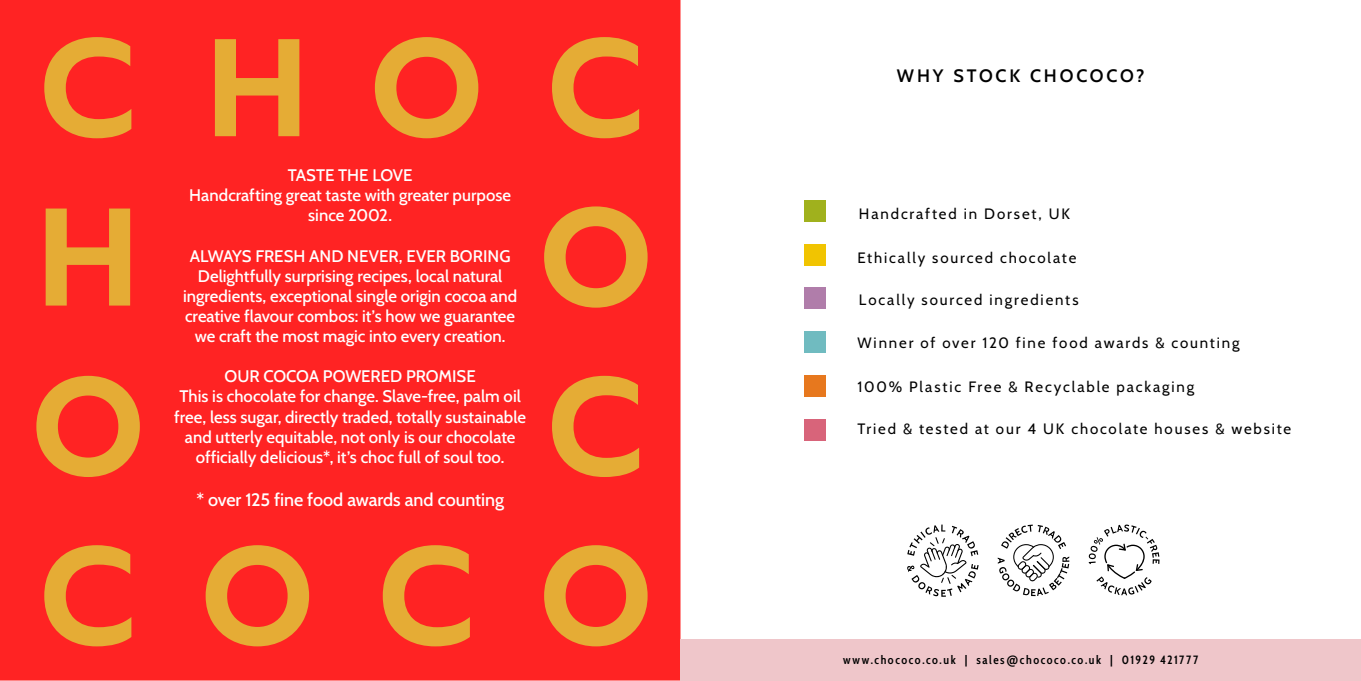
<style>
.page{position:relative;width:1361px;height:681px;background:#fff}
.page>*{position:absolute;margin:0;border:0;box-sizing:border-box;transform-origin:0 0}
.t1{font:500 18px "Cabin";letter-spacing:-.005em;color:#fff}
.t2{font:600 18px "Cabin";letter-spacing:.155em;color:#000}
.t3{font:500 16.8px/20.1px "Cabin";color:#fff;text-align:center}
.t4{font:15px "Cabin";letter-spacing:.125em;color:#000}
.t5{font:600 12px "Cabin Condensed";letter-spacing:.125em;color:#000}
</style>
<div class="page">
<div style="left:0;top:0;width:680px;height:680px;background:#ff2323"></div>
<svg style="left:36px;top:37px;width:611px;height:609px;background:#fb3725"></svg>
<div style="left:680px;top:639px;width:681px;height:41px;background:#efc6ca"></div>
<div style="left:804px;top:200px;width:22px;height:21px;background:#a0b11d"></div>
<div style="left:804px;top:375px;width:22px;height:22px;background:#e7781e"></div>
<div style="left:804px;top:243px;width:22px;height:22px;background:#f1c401"></div>
<div style="left:804px;top:418px;width:22px;height:22px;background:#d8647a"></div>
<div style="left:804px;top:287px;width:22px;height:22px;background:#b07daa"></div>
<div style="left:804px;top:331px;width:22px;height:22px;background:#70bbc0"></div>
<svg style="left:907px;top:524px;width:71px;height:72px"></svg>
<svg style="left:997px;top:524px;width:72px;height:72px"></svg>
<svg style="left:1088px;top:524px;width:71px;height:71px"></svg>
<p class="t3" style="left:189px;top:164px;width:323px">TASTE THE LOVE<br>Handcrafting great taste with greater purpose since 2002.</p>
<p class="t3" style="left:183px;top:244px;width:336px">ALWAYS FRESH AND NEVER, EVER BORING Delightfully surprising recipes, local natural ingredients, exceptional single origin cocoa and creative flavour combos: it’s how we guarantee we craft the most magic into every creation.</p>
<p class="t3" style="left:174px;top:365px;width:353px">OUR COCOA POWERED PROMISE<br>This is chocolate for change. Slave-free, palm oil free, less sugar, directly traded, totally sustainable and utterly equitable, not only is our chocolate officially delicious*, it’s choc full of soul too.</p>
<p class="t1" style="left:196px;top:485px;width:309px">* over 125 fine food awards and counting</p>
<p class="t2" style="left:897px;top:62px;width:249px">WHY STOCK CHOCOCO?</p>
<p class="t4" style="left:859px;top:202px;width:212px">Handcrafted in Dorset, UK</p>
<p class="t4" style="left:857px;top:246px;width:220px">Ethically sourced chocolate</p>
<p class="t4" style="left:859px;top:288px;width:221px">Locally sourced ingredients</p>
<p class="t4" style="left:857px;top:330px;width:383px">Winner of over 120 fine food awards &amp; counting</p>
<p class="t4" style="left:857px;top:374px;width:338px">100% Plastic Free &amp; Recyclable packaging</p>
<p class="t4" style="left:857px;top:417px;width:435px">Tried &amp; tested at our 4 UK chocolate houses &amp; website</p>
<p class="t5" style="left:843px;top:650px;width:356px">www.chococo.co.uk | sales@chococo.co.uk | 01929 421777</p>
</div>
